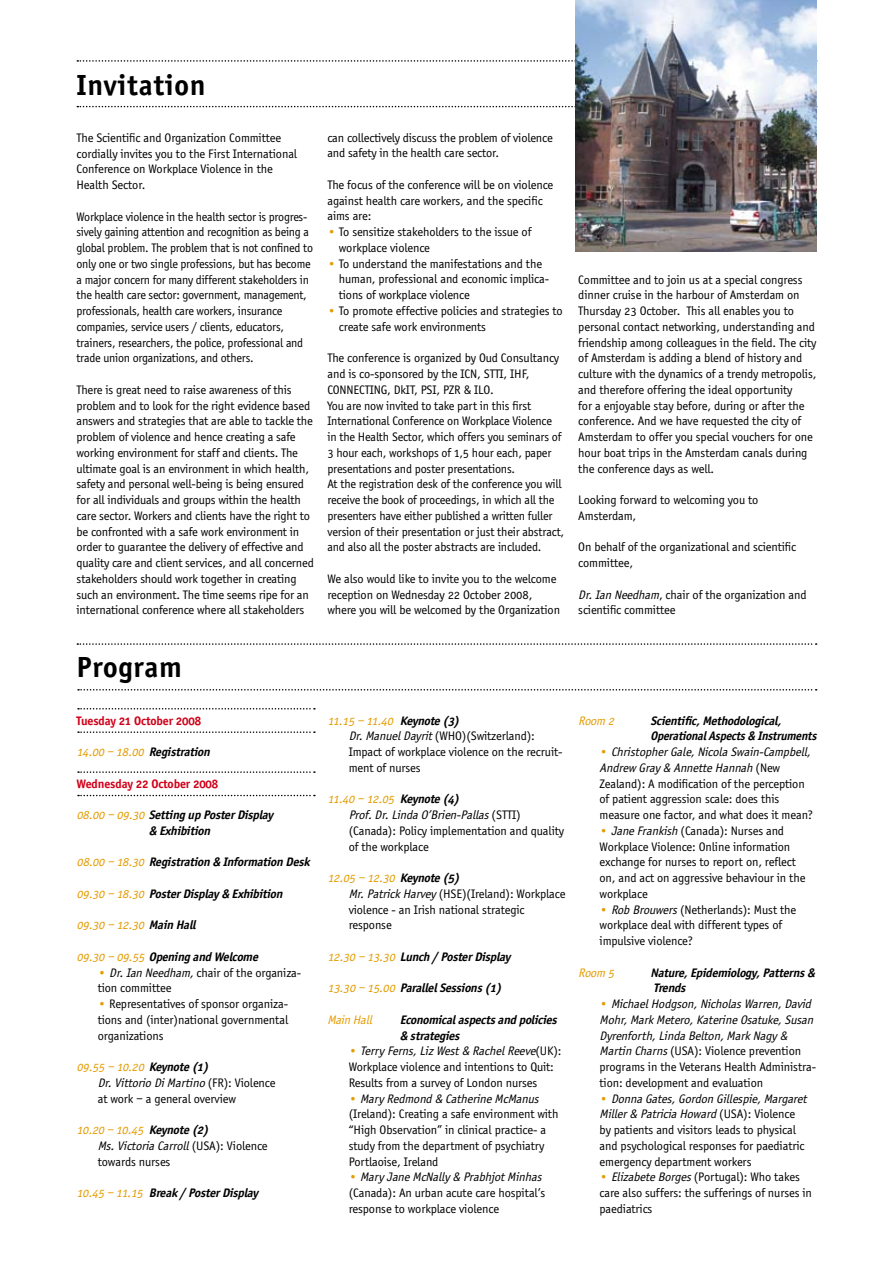
<style>
.page{position:relative;width:893px;height:1263px;background:#fff}
.page>*{position:absolute;margin:0;border:0;box-sizing:border-box;transform-origin:0 0}
.t1{font:700 30px "Correspondence Sans";letter-spacing:.025em;color:#000}
.t2{font:12.75px/15.8px "Correspondence Sans";letter-spacing:-.01em;color:#000}
.t3{font:italic 700 12.75px/15.8px "Correspondence Sans";color:#000}
.t4{font:italic 12.75px/15.8px "Correspondence Sans";color:#000}
.t5{font:700 12.75px "Correspondence Sans";letter-spacing:-.01em;color:#d10019}
.t6{font:italic 12.75px "Correspondence Sans";color:#e49c00}
.s1{color:#e49c00}
.s2{font-style:italic}
.s3{font-weight:400;color:#e49c00}
.s4{font-weight:700;color:#000}
.s5{font-style:italic;color:#e49c00}
.s6{font-weight:700;font-style:italic}
.s7{font-style:normal;color:#e49c00}
.s8{font-style:normal}
</style>
<div class="page">
<svg style="left:77px;top:60px;width:740px;height:2px"></svg>
<svg style="left:77px;top:643px;width:740px;height:2px"></svg>
<svg style="left:77px;top:106px;width:740px;height:1px"></svg>
<svg style="left:78px;top:689px;width:739px;height:1px"></svg>
<svg style="left:78px;top:731px;width:237px;height:2px"></svg>
<svg style="left:78px;top:708px;width:237px;height:1px"></svg>
<svg style="left:78px;top:795px;width:237px;height:1px"></svg>
<svg style="left:78px;top:771px;width:237px;height:2px"></svg>
<img style="left:575px;top:0;width:241px;height:251px">
<h1 class="t1" style="left:77px;top:67px;width:130px">Invitation</h1>
<p class="t2" style="left:77px;top:130px;width:222px">The Scientific and Organization Committee cordially invites you to the First International Conference on Workplace Violence in the Health Sector.</p>
<p class="t2" style="left:77px;top:209px;width:238px">Workplace violence in the health sector is progres&shy;sively gaining attention and recognition as being a global problem. The problem that is not confined to only one or two single professions, but has become a major concern for many different stakeholders in the health care sector: government, management, professionals, health care workers, insurance companies, service users / clients, educators, trainers, researchers, the police, professional and trade union organizations, and others.</p>
<p class="t2" style="left:77px;top:382px;width:239px">There is great need to raise awareness of this problem and to look for the right evidence based answers and strategies that are able to tackle the problem of violence and hence creating a safe working environment for staff and clients. The ultimate goal is an environment in which health, safety and personal well-being is being ensured for all individuals and groups within the health care sector. Workers and clients have the right to be confronted with a safe work environment in order to guarantee the delivery of effective and quality care and client services, and all concerned stakeholders should work together in creating such an environment. The time seems ripe for an international conference where all stakeholders</p>
<p class="t2" style="left:327px;top:130px;width:227px">can collectively discuss the problem of violence and safety in the health care sector.</p>
<p class="t2" style="left:327px;top:177px;width:227px">The focus of the conference will be on violence against health care workers, and the specific aims are:</p>
<p class="t2" style="left:339px;top:224px;width:194px;text-indent:-11px"><span class="s1">•</span> To sensitize stakeholders to the issue of workplace violence</p>
<p class="t2" style="left:339px;top:256px;width:212px;text-indent:-11px"><span class="s1">•</span> To understand the manifestations and the human, professional and economic implica&shy;tions of workplace violence</p>
<p class="t2" style="left:339px;top:303px;width:225px;text-indent:-11px"><span class="s1">•</span> To promote effective policies and strategies to create safe work environments</p>
<p class="t2" style="left:327px;top:350px;width:238px">The conference is organized by Oud Consultancy and is co-sponsored by the ICN, STTI, IHF, CONNECTING, DkIT, PSI, PZR &amp; ILO.<br>You are now invited to take part in this first International Conference on Workplace Violence in the Health Sector, which offers you seminars of 3 hour each, workshops of 1,5 hour each, paper presentations and poster presentations.<br>At the registration desk of the conference you will receive the book of proceedings, in which all the presenters have either published a written fuller version of their presentation or just their abstract, and also all the poster abstracts are included.</p>
<p class="t2" style="left:327px;top:571px;width:234px">We also would like to invite you to the welcome reception on Wednesday 22 October 2008, where you will be welcomed by the Organization</p>
<p class="t2" style="left:578px;top:272px;width:240px">Committee and to join us at a special congress dinner cruise in the harbour of Amsterdam on Thursday 23 October. This all enables you to personal contact networking, understanding and friendship among colleagues in the field. The city of Amsterdam is adding a blend of history and culture with the dynamics of a trendy metropolis, and therefore offering the ideal opportunity<br>for a enjoyable stay before, during or after the conference. And we have requested the city of Amsterdam to offer you special vouchers for one hour boat trips in the Amsterdam canals during the conference days as well.</p>
<p class="t2" style="left:578px;top:492px;width:182px">Looking forward to welcoming you to<br>Amsterdam,</p>
<p class="t2" style="left:578px;top:539px;width:219px">On behalf of the organizational and scientific committee,</p>
<p class="t2" style="left:578px;top:587px;width:230px"><span class="s2">Dr.Ian Needham</span>, chair of the organization and scientific committee</p>
<h1 class="t1" style="left:77px;top:649px;width:107px">Program</h1>
<p class="t5" style="left:77px;top:713px;width:126px">Tuesday 21 October 2008</p>
<p class="t3" style="left:77px;top:744px;width:138px"><span class="s3">14.00–18.00</span> Registration</p>
<p class="t5" style="left:77px;top:776px;width:143px">Wednesday 22 October 2008</p>
<p class="t3" style="left:149px;top:807px;width:126px;text-indent:-72px"><span class="s3">08.00–09.30</span> SettingupPosterDisplay &amp; Exhibition</p>
<p class="t3" style="left:77px;top:854px;width:238px"><span class="s3">08.00–18.30</span> Registration&amp; InformationDesk</p>
<p class="t3" style="left:77px;top:886px;width:211px"><span class="s3">09.30–18.30</span> PosterDisplay &amp; Exhibition</p>
<p class="t6" style="left:77px;top:918px;width:124px">09.30–12.30 <span class="s4">MainHall</span></p>
<p class="t3" style="left:77px;top:949px;width:186px"><span class="s3">09.30–09.55</span> OpeningandWelcome</p>
<p class="t2" style="left:98px;top:965px;width:205px"><span class="s1">•</span> <span class="s2">Dr.Ian Needham,</span>chair of the organiza&shy;tion committee</p>
<p class="t2" style="left:98px;top:996px;width:192px;text-align:justify"><span class="s1">•</span> Representatives of sponsor organiza&shy;tions and (inter)national governmental organizations</p>
<p class="t2" style="left:98px;top:1059px;width:179px;text-indent:-21px"><span class="s5">09.55–10.20</span> <span class="s6">Keynote(1)<br></span><span class="s2">Dr.Vittorio DiMartino</span> ( F R ) : Vi o le n c e at work – a general overview</p>
<p class="t2" style="left:98px;top:1122px;width:171px;text-indent:-21px"><span class="s5">10.20–10.45</span> <span class="s6">Keynote(2)<br></span><span class="s2">Ms.VictoriaCarroll</span>( U S A ) : Vi o le n c e towards nurses</p>
<p class="t3" style="left:77px;top:1185px;width:183px"><span class="s3">10.45–11.15</span> Break/ PosterDisplay</p>
<p class="t2" style="left:349px;top:713px;width:215px;text-indent:-21px"><span class="s5">11.15–11.40</span> <span class="s6">Keynote(3)<br></span><span class="s2">Dr.ManuelDayrit</span>(WHO)(Switzerland):<br>Impact of workplace violence on the recruit&shy;ment of nurses</p>
<p class="t2" style="left:349px;top:791px;width:217px;text-indent:-21px"><span class="s5">11.40–12.05</span> <span class="s6">Keynote(4)<br></span><span class="s2">Prof.Dr.LindaO’Brien-Pallas</span>( S TTI ) (Canada): Policy implementation and quality of the workplace</p>
<p class="t2" style="left:349px;top:870px;width:218px;text-indent:-21px"><span class="s5">12.05–12.30</span> <span class="s6">Keynote(5)<br></span><span class="s2">Mr.PatrickHarvey</span> (HSE)(Ireland): Workplace violence - an Irish national strategic response</p>
<p class="t3" style="left:327px;top:949px;width:184px"><span class="s3">12.30–13.30</span> Lunch/ PosterDisplay</p>
<p class="t3" style="left:327px;top:980px;width:179px"><span class="s3">13.30–15.00</span> ParallelSessions(1)</p>
<p class="t6" style="left:327px;top:1012px;width:49px">MainHall</p>
<p class="t3" style="left:400px;top:1012px;width:162px">Economicalaspectsandpolicies &amp; strategies</p>
<p class="t2" style="left:349px;top:1043px;width:214px"><span class="s1">•</span> <span class="s2">Terry Ferns,LizWest&amp; RachelReeve</span>( U K ) :<br>Workplace violence and intentions to Quit:<br>Results from a survey of London nurses</p>
<p class="t2" style="left:349px;top:1091px;width:211px"><span class="s1">•</span> <span class="s2">Mary Redmond &amp; CatherineMcManus </span>(Ireland): Creating a safe environment with “High Observation” in clinical practice- a study from the department of psychiatry Portlaoise, Ireland</p>
<p class="t2" style="left:349px;top:1169px;width:198px;text-align:justify"><span class="s1">•</span> <span class="s2">Mary JaneMcNally &amp; PrabhjotMinhas </span>(Canada): An urban acute care hospital’s response to workplace violence</p>
<p class="t6" style="left:578px;top:713px;width:41px">Room 2</p>
<p class="t3" style="left:651px;top:712px;width:171px">Scientific,Methodological,<br>OperationalAspects&amp; Instruments</p>
<p class="t2" style="left:600px;top:744px;width:216px"><span class="s1">•</span> <span class="s2">ChristopherGale,NicolaSwain-Campbell, Andrew Gray &amp; AnnetteHannah</span> ( N e w Zealand): A modification of the perception of patient aggression scale: does this measure one factor, and what does it mean?</p>
<p class="t2" style="left:600px;top:823px;width:207px"><span class="s1">•</span> <span class="s2">JaneFrankish</span> (Canada): Nurses and Workplace Violence: Online information exchange for nurses to report on, reflect on, and act on aggressive behaviour in the workplace</p>
<p class="t2" style="left:600px;top:902px;width:198px"><span class="s1">•</span> <span class="s2">Rob Brouwers</span>(Netherlands): Must the workplace deal with different types of impulsive violence?</p>
<p class="t6" style="left:578px;top:965px;width:41px">Room 5</p>
<p class="t3" style="left:651px;top:964px;width:169px">Nature,Epidemiology,Patterns&amp;<br>Trends</p>
<p class="t4" style="left:600px;top:996px;width:218px"><span class="s7">•</span> MichaelHodgson,NicholasWarren,David Mohr,MarkMetero,KaterineOsatuke,Susan Dyrenforth,LindaBelton,MarkNagy &amp; Martin Charns<span class="s8">(USA): Violence prevention programs in the Veterans Health Administra&shy;tion: development and evaluation</span></p>
<p class="t2" style="left:600px;top:1091px;width:212px"><span class="s1">•</span> <span class="s2">DonnaGates,Gordon Gillespie,Margaret Miller&amp; PatriciaHoward</span> ( U S A ) : V i o l e n c e by patients and visitors leads to physical and psychological responses for paediatric emergency department workers</p>
<p class="t2" style="left:600px;top:1169px;width:214px"><span class="s1">•</span> <span class="s2">ElizabeteBorges</span>(Portugal): Who takes care also suffers: the sufferings of nurses in paediatrics</p>
</div>
